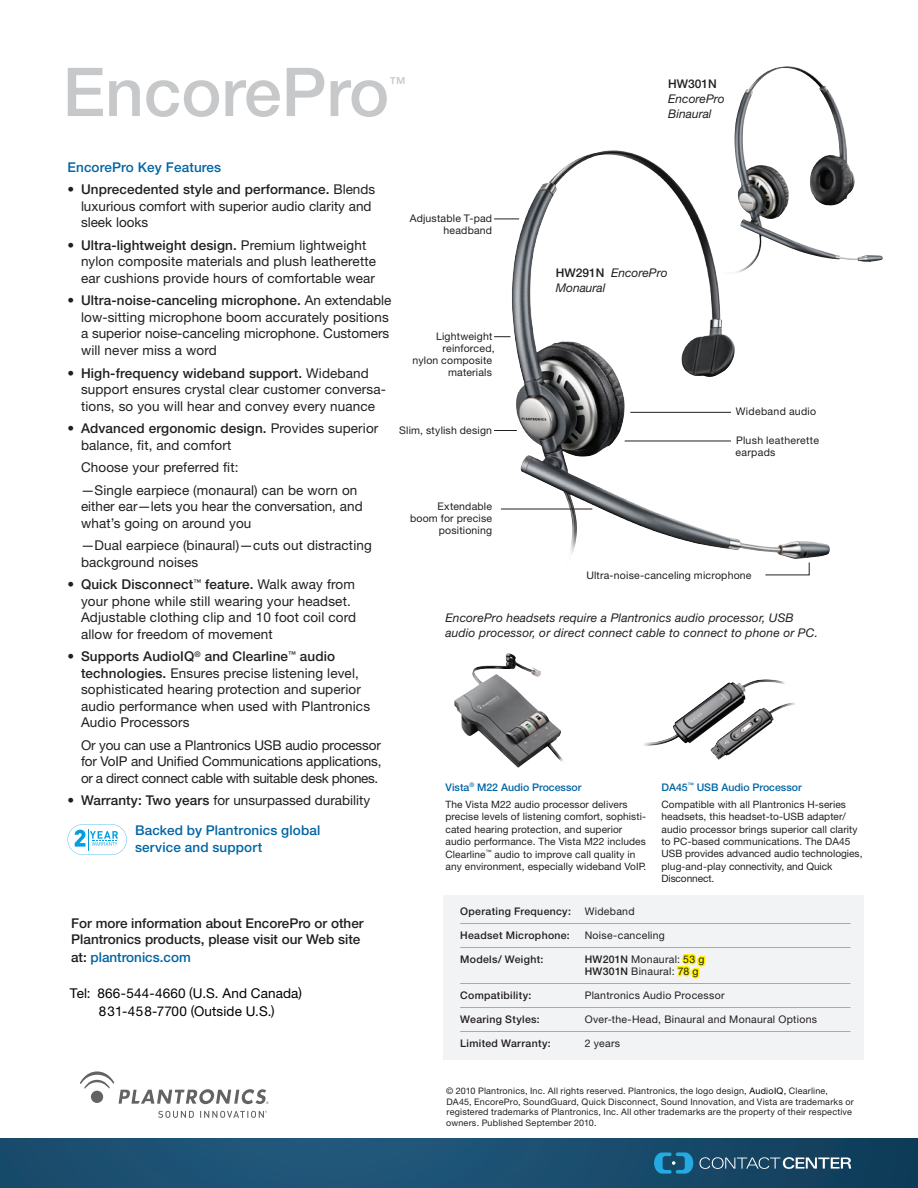
<style>
.page{position:relative;width:918px;height:1188px;background:#fff}
.page>*{position:absolute;margin:0;border:0;box-sizing:border-box;transform-origin:0 0}
.A__Product_Title{font:500 67.5px "Helvetica Neue LT Std";color:#c7c8ca}
.A__Product_Title-2{font:500 16.65px "Helvetica Neue LT Std";color:#c7c8ca}
.C__Bullet_Points{font:13.5px/16.5px "Helvetica Neue LT Std";letter-spacing:.01em;color:#231f20}
.t1{font:500 13.5px/16.5px "Helvetica Neue LT Std";color:#231f20}
.E__legal{font:500 13.5px/16.5px "Helvetica Neue LT Std";letter-spacing:.01em;color:#0065a4}
.t2{font:13.5px/18px "Helvetica Neue LT Std";letter-spacing:.01em;color:#000;text-align:center}
.D__Callouts_Flush_le{font:italic 12px/15px "Helvetica Neue LT Std";letter-spacing:.01em;color:#231f20}
.Callout{font:10.5px/12px "Helvetica Neue LT Std";letter-spacing:.02em;color:#231f20;text-align:right}
.F__Chart_text{font:10.5px "Helvetica Neue LT Std";letter-spacing:.03em;color:#231f20}
.F__Chart_text-2{font:500 10.5px "Helvetica Neue LT Std";letter-spacing:.03em;color:#231f20}
.t3{font:500 10.5px "Helvetica Neue LT Std";color:#0065a4}
.t4{font:10.2px/12.3px "Helvetica Neue LT Std";letter-spacing:.01em;color:#231f20}
.E__legal-2{font:9px/10.5px "Helvetica Neue LT Std";letter-spacing:.02em;color:#231f20}
.s1{font-weight:500;font-style:normal}
.s2{font-weight:500}
.s3{color:#231f20}
.s4{color:#000}
</style>
<div class="page">
<img style="left:0;top:1138px;width:918px;height:50px">
<svg style="left:654px;top:1152px;width:39px;height:22px"></svg>
<svg style="left:700px;top:1157px;width:151px;height:12px"></svg>
<svg style="left:80px;top:1071px;width:189px;height:47px"></svg>
<div style="left:443px;top:895px;width:420px;height:165px;background:#f2f3f4"></div>
<img style="left:644px;top:679px;width:151px;height:67px">
<img style="left:454px;top:653px;width:110px;height:115px">
<hr style="left:460px;top:923px;width:391px;height:1px;background:#a8a9ad">
<hr style="left:460px;top:947px;width:391px;height:1px;background:#a8a9ad">
<svg style="left:676px;top:954px;width:30px;height:25px"></svg>
<hr style="left:460px;top:983px;width:391px;height:1px;background:#a8a9ad">
<hr style="left:460px;top:1007px;width:391px;height:1px;background:#a8a9ad">
<hr style="left:460px;top:1031px;width:391px;height:1px;background:#a8a9ad">
<svg style="left:68px;top:824px;width:59px;height:31px"></svg>
<img style="left:734px;top:66px;width:149px;height:197px">
<img style="left:494px;top:150px;width:336px;height:426px">
<svg style="left:494px;top:219px;width:25px;height:1px"></svg>
<svg style="left:494px;top:336px;width:16px;height:1px"></svg>
<svg style="left:494px;top:430px;width:23px;height:1px"></svg>
<hr style="left:625px;top:441px;width:106px;height:1px;background:#231f20">
<hr style="left:630px;top:412px;width:101px;height:1px;background:#231f20">
<hr style="left:501px;top:509px;width:91px;height:1px;background:#231f20">
<svg style="left:765px;top:562px;width:45px;height:13px"></svg>
<p class="A__Product_Title" style="left:63px;top:52px;width:328px">EncorePro</p>
<p class="A__Product_Title-2" style="left:389px;top:73px;width:18px">™</p>
<p class="D__Callouts_Flush_le" style="left:668px;top:76px;width:58px"><span class="s1">HW301N<br></span>EncorePro<br>Binaural</p>
<p class="E__legal" style="left:68px;top:158px;width:155px">EncorePro Key Features</p>
<p class="C__Bullet_Points" style="left:81px;top:181px;width:296px;text-indent:-14px"><span class="s2">• Unprecedented style and performance.</span> Blends luxurious comfort with superior audio clarity and sleek looks</p>
<p class="C__Bullet_Points" style="left:81px;top:236px;width:297px;text-indent:-14px"><span class="s2">• Ultra-lightweight design.</span> Premium lightweight nylon composite materials and plush leatherette ear cushions provide hours of comfortable wear</p>
<p class="C__Bullet_Points" style="left:81px;top:292px;width:312px;text-indent:-14px"><span class="s2">• Ultra-noise-canceling microphone.</span> An extendable low-sitting microphone boom accurately positions a superior noise-canceling microphone. Customers will never miss a word</p>
<p class="C__Bullet_Points" style="left:81px;top:365px;width:307px;text-indent:-14px"><span class="s2">• High-frequency wideband support.</span> Wideband support ensures crystal clear customer conversa&shy;tions, so you will hear and convey every nuance</p>
<p class="C__Bullet_Points" style="left:81px;top:420px;width:299px;text-indent:-14px"><span class="s2">• Advanced ergonomic design.</span> Provides superior balance, fit, and comfort</p>
<p class="C__Bullet_Points" style="left:81px;top:459px;width:159px">Choose your preferred fit:</p>
<p class="C__Bullet_Points" style="left:81px;top:482px;width:283px">—Single earpiece (monaural) can be worn on either ear—lets you hear the conversation, and what’s going on around you</p>
<p class="C__Bullet_Points" style="left:81px;top:537px;width:292px">—Dual earpiece (binaural)—cuts out distracting background noises</p>
<p class="C__Bullet_Points" style="left:81px;top:576px;width:277px;text-indent:-14px"><span class="s2">• Quick Disconnect</span><sup>™</sup> <span class="s2">feature.</span> Walk away from your phone while still wearing your headset.<br>Adjustable clothing clip and 10 foot coil cord allow for freedom of movement</p>
<p class="C__Bullet_Points" style="left:81px;top:648px;width:291px;text-indent:-14px"><span class="s2">• Supports AudioIQ</span><sup>®</sup> <span class="s2">and Clearline</span><sup>™</sup> <span class="s2">audio technologies.</span> Ensures precise listening level, sophisticated hearing protection and superior audio performance when used with Plantronics Audio Processors</p>
<p class="C__Bullet_Points" style="left:81px;top:737px;width:302px;text-align:justify">Or you can use a Plantronics USB audio processor for VoIP and Unified Communications applications, or a direct connect cable with suitable desk phones.</p>
<p class="C__Bullet_Points" style="left:68px;top:792px;width:304px"><span class="s2">• Warranty: Two years</span> for unsurpassed durability</p>
<p class="E__legal" style="left:135px;top:822px;width:187px">Backed by Plantronics global service and support</p>
<p class="Callout" style="left:410px;top:212px;width:84px">Adjustable T-pad</p>
<p class="Callout" style="left:444px;top:224px;width:50px">headband</p>
<p class="Callout" style="left:436px;top:330px;width:58px">Lightweight</p>
<p class="Callout" style="left:413px;top:342px;width:84px">reinforced,<br>nylon composite</p>
<p class="Callout" style="left:448px;top:366px;width:46px">materials</p>
<p class="Callout" style="left:399px;top:425px;width:94px">Slim, stylish design</p>
<p class="Callout" style="left:410px;top:500px;width:84px">Extendable boom for precise positioning</p>
<p class="D__Callouts_Flush_le" style="left:556px;top:265px;width:113px"><span class="s1">HW291N</span> EncorePro<br>Monaural</p>
<p class="Callout" style="left:736px;top:406px;width:82px">Wideband audio</p>
<p class="Callout" style="left:736px;top:434px;width:84px">Plush leatherette</p>
<p class="Callout" style="left:735px;top:446px;width:42px">earpads</p>
<p class="Callout" style="left:586px;top:569px;width:167px">Ultra-noise-canceling microphone</p>
<p class="D__Callouts_Flush_le" style="left:446px;top:610px;width:374px">EncorePro headsets require a Plantronics audio processor, USB audio processor, or direct connect cable to connect to phone or PC.</p>
<p class="t3" style="left:446px;top:781px;width:137px">Vista<sup>®</sup> M22 Audio Processor</p>
<p class="t4" style="left:446px;top:798px;width:202px">The Vista M22 audio processor delivers precise levels of listening comfort, sophisti&shy;cated hearing protection, and superior audio performance. The Vista M22 includes Clearline<sup>™</sup> audio to improve call quality in any environment, especially wideband VoIP.</p>
<p class="t3" style="left:662px;top:781px;width:142px">DA45<sup>™</sup> USB Audio Processor</p>
<p class="t4" style="left:662px;top:798px;width:203px">Compatible with all Plantronics H-series headsets, this headset-to-USB adapter/ audio processor brings superior call clarity to PC-based communications. The DA45<br>USB provides advanced audio technologies, plug-and-play connectivity, and Quick Disconnect.</p>
<p class="t1" style="left:71px;top:914px;width:294px">For more information about EncorePro or other<br>Plantronics products, please visit our Web site</p>
<p class="E__legal" style="left:71px;top:949px;width:121px"><span class="s3">at:</span> plantronics.com</p>
<p class="t2" style="left:70px;top:984px;width:234px">Tel: 866-544-4660 (U.S. And Canada)<br>831-458-7700 (Outside U.S.)</p>
<p class="F__Chart_text-2" style="left:460px;top:905px;width:112px">Operating Frequency:</p>
<p class="F__Chart_text" style="left:585px;top:905px;width:51px">Wideband</p>
<p class="F__Chart_text-2" style="left:460px;top:929px;width:111px">Headset Microphone:</p>
<p class="F__Chart_text" style="left:585px;top:929px;width:82px">Noise-canceling</p>
<p class="F__Chart_text-2" style="left:460px;top:953px;width:85px">Models/ Weight:</p>
<p class="F__Chart_text" style="left:585px;top:953px;width:121px"><span class="s2">HW201N</span> Monaural: 53 g</p>
<p class="F__Chart_text" style="left:585px;top:965px;width:115px"><span class="s2">HW301N</span> Binaural: 78 g</p>
<p class="F__Chart_text-2" style="left:460px;top:989px;width:73px">Compatibility:</p>
<p class="F__Chart_text" style="left:585px;top:989px;width:141px">Plantronics Audio Processor</p>
<p class="F__Chart_text-2" style="left:460px;top:1013px;width:81px">Wearing Styles:</p>
<p class="F__Chart_text" style="left:585px;top:1013px;width:234px">Over-the-Head, Binaural and Monaural Options</p>
<p class="F__Chart_text-2" style="left:460px;top:1037px;width:92px">Limited Warranty:</p>
<p class="F__Chart_text" style="left:585px;top:1037px;width:37px">2 years</p>
<p class="E__legal-2" style="left:446px;top:1086px;width:409px">© 2010 Plantronics, Inc. All rights reserved. Plantronics, the logo design, <span class="s4">AudioIQ,</span> Clearline, DA45, EncorePro, SoundGuard, Quick Disconnect, Sound Innovation, and Vista are trademarks or registered trademarks of Plantronics, Inc. All other trademarks are the property of their respective owners. Published September 2010.</p>
</div>
